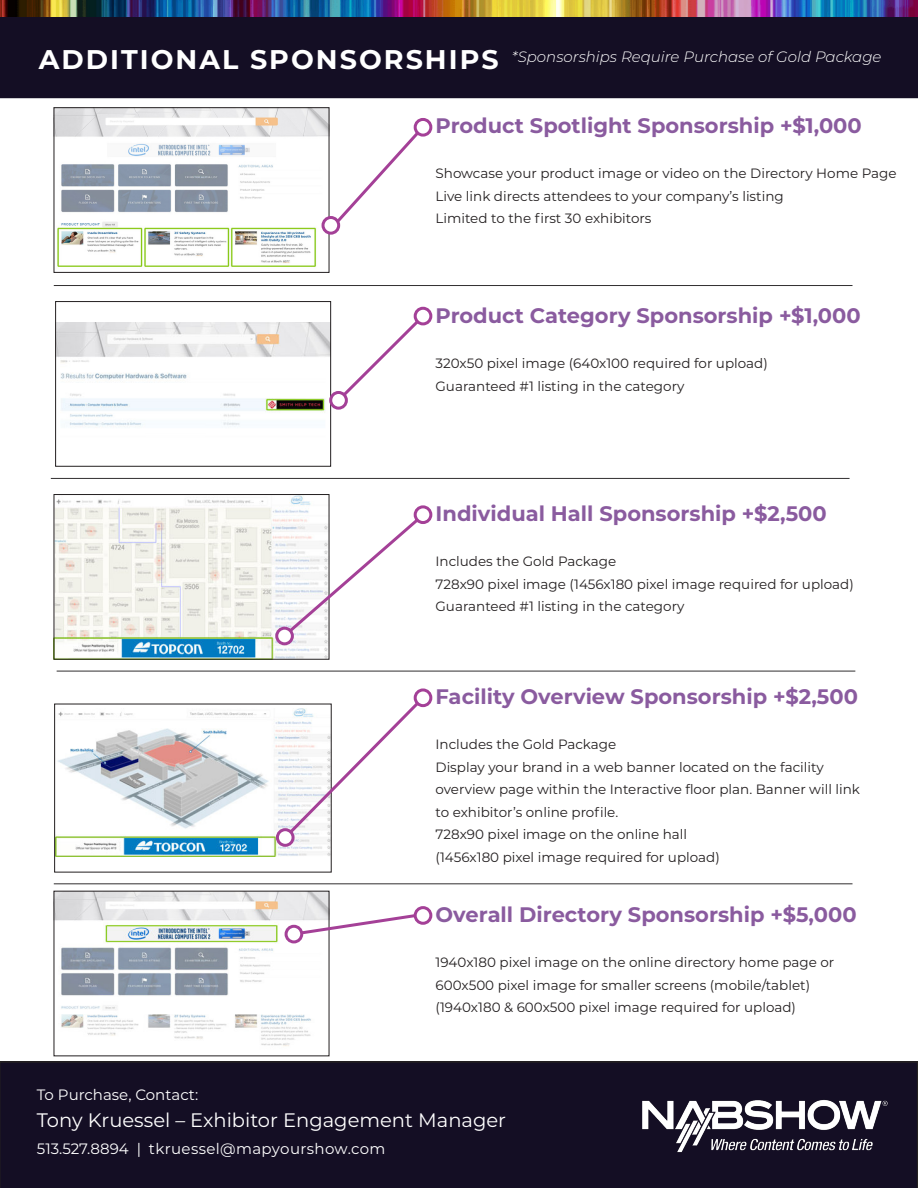
<style>
.page{position:relative;width:918px;height:1188px;background:#fff}
.page>*{position:absolute;margin:0;border:0;box-sizing:border-box;transform-origin:0 0}
.t1{font:700 27px "Montserrat";letter-spacing:.075em;color:#fff}
.t2{font:700 21px "Montserrat";color:#8a5b9f}
.t3{font:19.5px "Montserrat";color:#fff}
.Deck{font:italic 300 15px "Montserrat";color:#fff}
.t4{font:15px "Montserrat";letter-spacing:.025em;color:#fff}
.t5{font:15px "Montserrat";letter-spacing:.005em;color:#fff}
.t6{font:13.5px/22.5px "Montserrat";color:#231f20}
</style>
<div class="page">
<img style="left:56px;top:711px;width:273px;height:145px">
<svg style="left:282px;top:695px;width:142px;height:146px"></svg>
<svg style="left:342px;top:314px;width:84px;height:81px"></svg>
<svg style="left:329px;top:124px;width:89px;height:106px"></svg>
<hr style="left:51px;top:478px;width:799px;height:1px;background:#312f30">
<hr style="left:54px;top:285px;width:799px;height:1px;background:#312f30">
<img style="left:56px;top:109px;width:271px;height:158px">
<div style="left:54px;top:107px;width:275px;height:166px;border:1px solid #231f20"></div>
<img style="left:57px;top:323px;width:272px;height:103px">
<div style="left:55px;top:301px;width:276px;height:165px;border:1px solid #231f20"></div>
<div style="left:0;top:16px;width:918px;height:82px;background:#140e24"></div>
<div style="left:0;top:1061px;width:918px;height:127px;background:#140e24"></div>
<img style="left:0;top:0;width:918px;height:16px">
<hr style="left:57px;top:671px;width:798px;height:1px;background:#312f30">
<hr style="left:54px;top:883px;width:799px;height:1px;background:#312f30">
<img style="left:56px;top:893px;width:271px;height:153px">
<img style="left:56px;top:496px;width:271px;height:161px">
<div style="left:54px;top:494px;width:275px;height:165px;border:1px solid #231f20"></div>
<svg style="left:917px;top:1062px;width:1px;height:126px"></svg>
<img style="left:631px;top:1090px;width:268px;height:71px">
<svg style="left:281px;top:512px;width:139px;height:127px"></svg>
<div style="left:415px;top:507px;width:16px;height:16px;background:#fff;border-radius:50%"></div>
<div style="left:414px;top:505px;width:18px;height:19px;border:3px solid #a44097;border-radius:50%"></div>
<div style="left:277px;top:628px;width:15px;height:16px;background:#fff;border-radius:50%"></div>
<div style="left:275px;top:627px;width:19px;height:18px;border:3px solid #a44097;border-radius:50%"></div>
<div style="left:277px;top:830px;width:16px;height:15px;background:#fff;border-radius:50%"></div>
<div style="left:276px;top:828px;width:19px;height:19px;border:3px solid #a44097;border-radius:50%"></div>
<div style="left:415px;top:690px;width:16px;height:16px;background:#fff;border-radius:50%"></div>
<div style="left:414px;top:688px;width:18px;height:19px;border:3px solid #a44097;border-radius:50%"></div>
<div style="left:415px;top:308px;width:16px;height:16px;background:#fff;border-radius:50%"></div>
<div style="left:414px;top:307px;width:18px;height:18px;border:3px solid #a44097;border-radius:50%"></div>
<div style="left:329px;top:391px;width:19px;height:19px;border:3px solid #a44097;border-radius:50%"></div>
<svg style="left:291px;top:911px;width:127px;height:26px"></svg>
<div style="left:414px;top:118px;width:18px;height:19px;border:3px solid #a44097;border-radius:50%"></div>
<div style="left:323px;top:218px;width:16px;height:15px;background:#fff;border-radius:50%"></div>
<div style="left:322px;top:216px;width:18px;height:19px;border:3px solid #a44097;border-radius:50%"></div>
<div style="left:286px;top:926px;width:16px;height:16px;background:#fff;border-radius:50%"></div>
<div style="left:285px;top:925px;width:18px;height:18px;border:3px solid #a44097;border-radius:50%"></div>
<div style="left:414px;top:906px;width:18px;height:19px;border:3px solid #a44097;border-radius:50%"></div>
<p class="t1" style="left:39px;top:40px;width:461px">ADDITIONAL SPONSORSHIPS</p>
<p class="Deck" style="left:512px;top:46px;width:371px">*Sponsorships Require Purchase of Gold Package</p>
<p class="t2" style="left:436px;top:111px;width:428px">Product Spotlight Sponsorship +$1,000</p>
<p class="t6" style="left:436px;top:162px;width:463px">Showcase your product image or video on the Directory Home Page</p>
<p class="t6" style="left:436px;top:184px;width:350px">Live link directs attendees to your company’s listing</p>
<p class="t6" style="left:436px;top:207px;width:217px">Limited to the first 30 exhibitors</p>
<p class="t2" style="left:436px;top:301px;width:427px">Product Category Sponsorship +$1,000</p>
<p class="t6" style="left:436px;top:352px;width:334px">320x50 pixel image (640x100 required for upload)</p>
<p class="t6" style="left:436px;top:374px;width:251px">Guaranteed #1 listing in the category</p>
<p class="t2" style="left:436px;top:499px;width:393px">Individual Hall Sponsorship +$2,500</p>
<p class="t6" style="left:436px;top:550px;width:182px">Includes the Gold Package</p>
<p class="t6" style="left:436px;top:572px;width:420px">728x90 pixel image (1456x180 pixel image required for upload)<br>Guaranteed #1 listing in the category</p>
<p class="t2" style="left:436px;top:682px;width:424px">Facility Overview Sponsorship +$2,500</p>
<p class="t6" style="left:436px;top:733px;width:426px">Includes the Gold Package<br>Display your brand in a web banner located on the facility overview page within the Interactive floor plan. Banner will link to exhibitor’s online profile.</p>
<p class="t6" style="left:436px;top:823px;width:253px">728x90 pixel image on the online hall</p>
<p class="t6" style="left:436px;top:845px;width:286px">(1456x180 pixel image required for upload)</p>
<p class="t2" style="left:436px;top:899px;width:423px">Overall Directory Sponsorship +$5,000</p>
<p class="t6" style="left:436px;top:951px;width:400px">1940x180 pixel image on the online directory home page or<br>600x500 pixel image for smaller screens (mobile/tablet) (1940x180 &amp; 600x500 pixel image required for upload)</p>
<p class="t5" style="left:37px;top:1085px;width:163px">To Purchase, Contact:</p>
<p class="t3" style="left:37px;top:1107px;width:471px">Tony Kruessel – Exhibitor Engagement Manager</p>
<p class="t4" style="left:37px;top:1139px;width:350px">513.527.8894 | tkruessel@mapyourshow.com</p>
</div>
